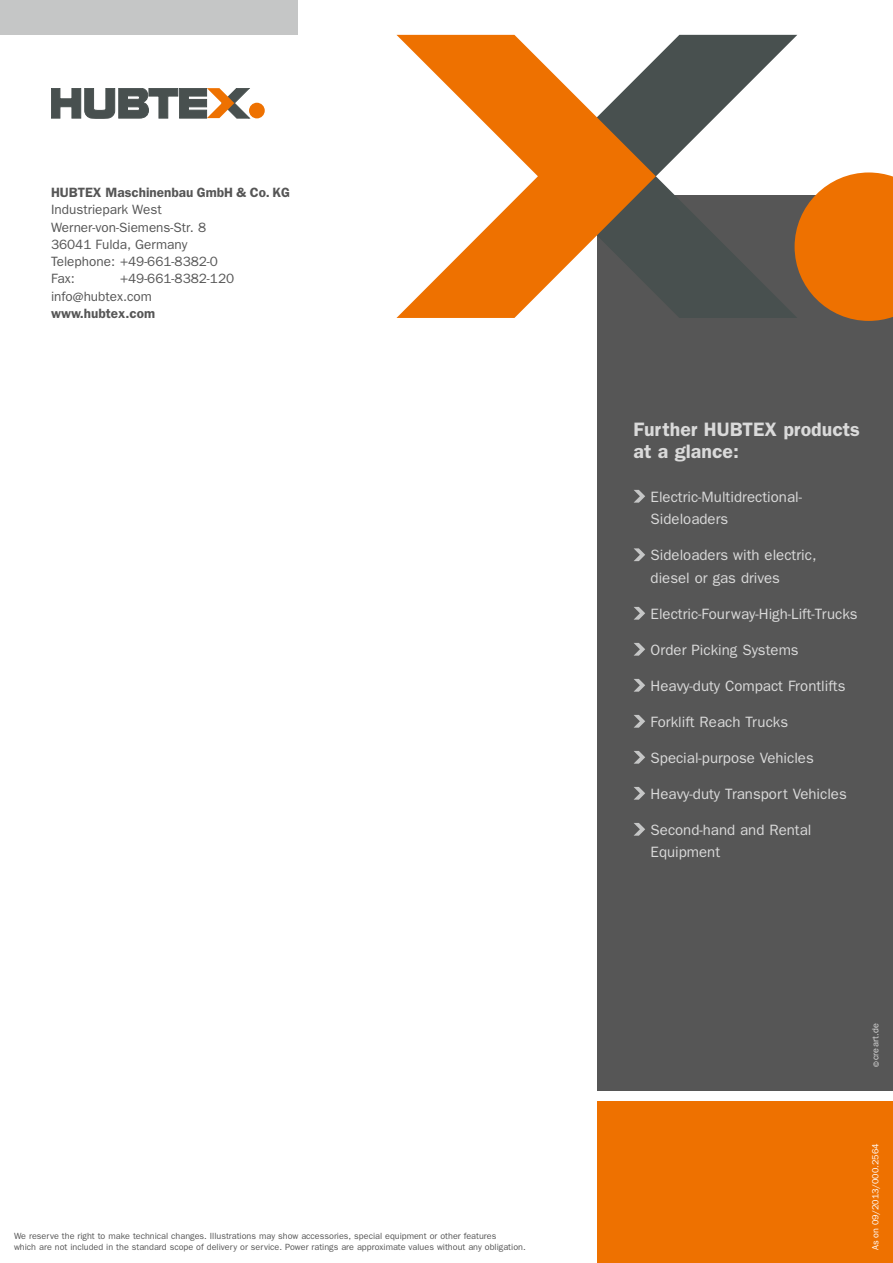
<style>
.page{position:relative;width:893px;height:1263px;background:#fff}
.page>*{position:absolute;margin:0;border:0;box-sizing:border-box;transform-origin:0 0}
.t1{font:600 19.5px/22.5px "Franklin Gothic";color:#dadada}
.t2{font:15px/22.5px "Franklin Gothic";color:#dadada}
.t3{font:13.5px/17.2px "Franklin Gothic";color:#565656}
.t4{font:600 13.5px "Franklin Gothic";color:#565656}
.t5{font:9px/10.8px "Franklin Gothic";color:#565656}
.t6{font:9px "Franklin Gothic";color:#fff}
.t7{font:9px "Franklin Gothic";letter-spacing:.005em;color:#dadada}
.s1{font-size:7.5px}
</style>
<div class="page">
<div style="left:597px;top:196px;width:296px;height:895px;background:#565656"></div>
<div style="left:597px;top:1101px;width:296px;height:162px;background:#ee7100"></div>
<svg style="left:797px;top:172px;width:96px;height:149px"></svg>
<div style="left:0;top:0;width:298px;height:34px;background:#c5c6c6"></div>
<div style="left:249px;top:103px;width:16px;height:15px;background:#ee7100;border-radius:50%"></div>
<svg style="left:51px;top:88px;width:199px;height:30px"></svg>
<svg style="left:656px;top:35px;width:141px;height:283px"></svg>
<svg style="left:396px;top:35px;width:260px;height:283px"></svg>
<svg style="left:634px;top:490px;width:11px;height:13px"></svg>
<svg style="left:634px;top:548px;width:11px;height:13px"></svg>
<svg style="left:634px;top:607px;width:11px;height:13px"></svg>
<svg style="left:634px;top:643px;width:11px;height:13px"></svg>
<svg style="left:634px;top:679px;width:11px;height:13px"></svg>
<svg style="left:634px;top:715px;width:11px;height:13px"></svg>
<svg style="left:634px;top:751px;width:11px;height:13px"></svg>
<svg style="left:634px;top:787px;width:11px;height:13px"></svg>
<svg style="left:634px;top:823px;width:11px;height:13px"></svg>
<p class="t4" style="left:51px;top:185px;width:240px">HUBTEX Maschinenbau GmbH &amp; Co. KG</p>
<p class="t3" style="left:51px;top:201px;width:169px">Industriepark West<br>Werner-von-Siemens-Str. 8<br>36041 Fulda, Germany<br>Telephone: +49-661-8382-0<br>Fax:</p>
<p class="t3" style="left:51px;top:270px;width:185px;text-indent:69px">+49-661-8382-120 info@hubtex.com</p>
<p class="t4" style="left:51px;top:305px;width:106px">www.hubtex.com</p>
<p class="t5" style="left:14px;top:1231px;width:513px">We reserve the right to make technical changes. Illustrations may show accessories, special equipment or other features<br>which are not included in the standard scope of delivery or service. Power ratings are approximate values without any obligation.</p>
<h1 class="t1" style="left:634px;top:418px;width:228px">Further HUBTEX products at a glance:</h1>
<p class="t2" style="left:651px;top:485px;width:153px">Electric-Multidrectional-<br>Sideloaders</p>
<p class="t2" style="left:651px;top:544px;width:167px">Sideloaders with electric, diesel or gas drives</p>
<p class="t2" style="left:651px;top:602px;width:209px">Electric-Fourway-High-Lift-Trucks</p>
<p class="t2" style="left:651px;top:638px;width:150px">Order Picking Systems</p>
<p class="t2" style="left:651px;top:674px;width:196px">Heavy-duty Compact Frontlifts</p>
<p class="t2" style="left:651px;top:710px;width:139px">Forklift Reach Trucks</p>
<p class="t2" style="left:651px;top:746px;width:165px">Special-purpose Vehicles</p>
<p class="t2" style="left:651px;top:782px;width:198px">Heavy-duty Transport Vehicles</p>
<p class="t2" style="left:651px;top:818px;width:162px">Second-hand and Rental<br>Equipment</p>
<p class="t7" style="left:870px;top:1067px;width:46px;rotate:-90deg"><span class="s1">©</span> creart.de</p>
<p class="t6" style="left:870px;top:1250px;width:108px;rotate:-90deg">As on 09/2013/000.2564</p>
</div>
